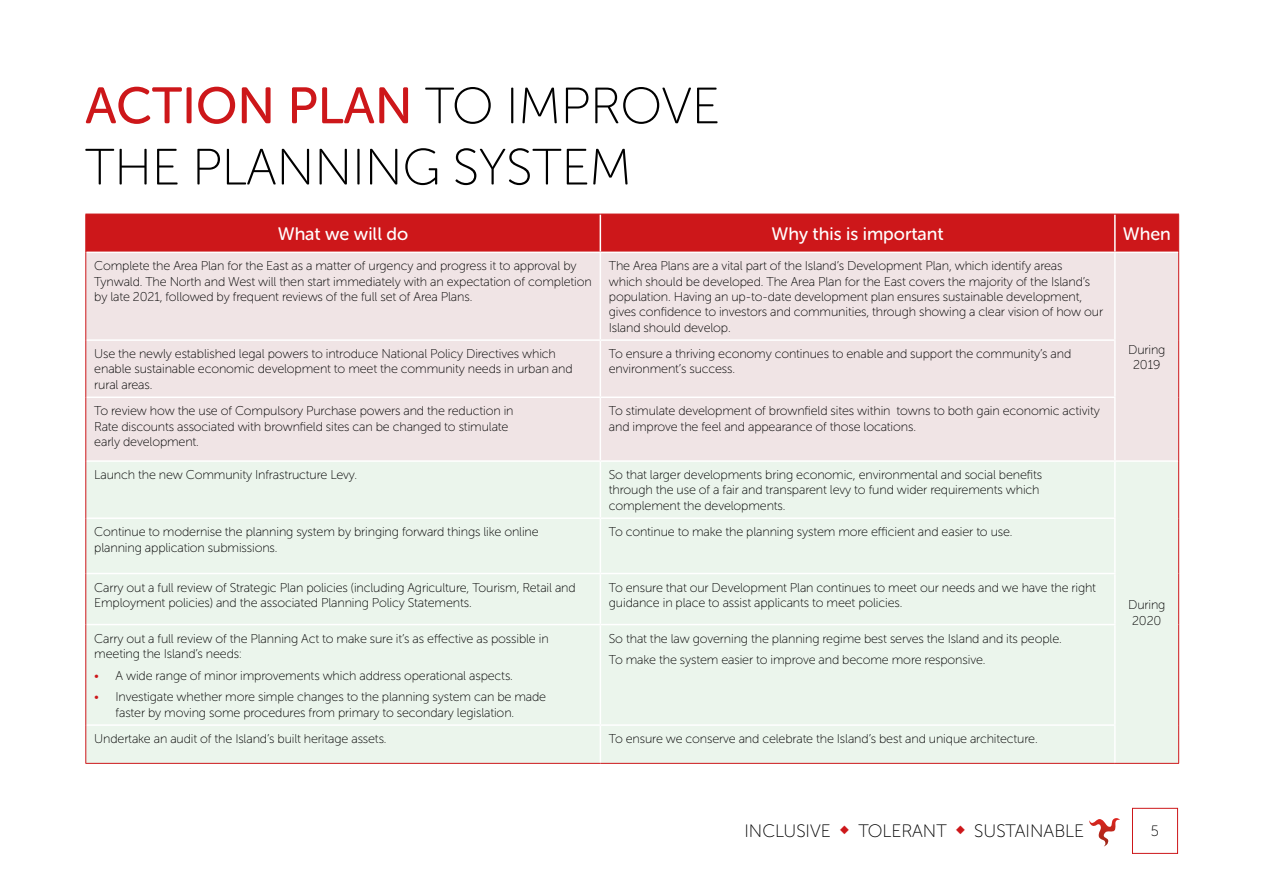
<style>
.page{position:relative;width:1263px;height:893px;background:#fff}
.page>*{position:absolute;margin:0;border:0;box-sizing:border-box;transform-origin:0 0}
.t1{font:51px "Museo Sans Rounded 500";letter-spacing:-.005em;color:#cd171a}
.t2{font:51px "Museo Sans Rounded 100";letter-spacing:-.005em;color:#000}
.t3{font:18px "Museo Sans Rounded 500";color:#fff}
.t4{font:18px "Museo Sans Rounded 100";color:#000}
.t5{font:15px "Museo Sans Rounded 100";color:#000}
.t6{font:12.75px/15.3px "Museo Sans Rounded 100";letter-spacing:-.01em;color:#000}
.s1{font-family:"Museo Sans Rounded 100";color:#000}
.s2{color:#cd171a}
</style>
<div class="page">
<div style="left:1132px;top:808px;width:46px;height:46px;background:#fff;border:1px solid #cd171a"></div>
<svg style="left:1089px;top:818px;width:31px;height:28px"></svg>
<div style="left:86px;top:215px;width:1092px;height:37px;background:#cd171a"></div>
<div style="left:86px;top:253px;width:1092px;height:207px;background:#f0e4e5"></div>
<div style="left:86px;top:462px;width:1092px;height:301px;background:#ebf5ec"></div>
<hr style="left:600px;top:214px;width:1px;height:38px;background:#fff">
<hr style="left:1114px;top:214px;width:2px;height:38px;background:#fff">
<hr style="left:600px;top:253px;width:1px;height:86px;background:#fff">
<hr style="left:1114px;top:253px;width:2px;height:86px;background:#fff">
<hr style="left:86px;top:339px;width:514px;height:2px;background:#fff">
<hr style="left:600px;top:339px;width:516px;height:2px;background:#fff">
<hr style="left:600px;top:341px;width:1px;height:55px;background:#fff">
<hr style="left:1114px;top:341px;width:2px;height:55px;background:#fff">
<hr style="left:86px;top:396px;width:514px;height:2px;background:#fff">
<hr style="left:600px;top:396px;width:516px;height:2px;background:#fff">
<hr style="left:600px;top:398px;width:1px;height:62px;background:#fff">
<hr style="left:1114px;top:398px;width:2px;height:62px;background:#fff">
<hr style="left:600px;top:462px;width:1px;height:55px;background:#fff">
<hr style="left:1114px;top:462px;width:2px;height:55px;background:#fff">
<hr style="left:86px;top:517px;width:514px;height:2px;background:#fff">
<hr style="left:600px;top:517px;width:516px;height:2px;background:#fff">
<hr style="left:600px;top:519px;width:1px;height:54px;background:#fff">
<hr style="left:1114px;top:519px;width:2px;height:54px;background:#fff">
<hr style="left:86px;top:573px;width:514px;height:1px;background:#fff">
<hr style="left:600px;top:573px;width:516px;height:1px;background:#fff">
<hr style="left:600px;top:574px;width:1px;height:50px;background:#fff">
<hr style="left:1114px;top:574px;width:2px;height:50px;background:#fff">
<hr style="left:86px;top:624px;width:514px;height:1px;background:#fff">
<hr style="left:600px;top:624px;width:516px;height:1px;background:#fff">
<hr style="left:600px;top:625px;width:1px;height:99px;background:#fff">
<hr style="left:1114px;top:625px;width:2px;height:99px;background:#fff">
<hr style="left:86px;top:724px;width:514px;height:2px;background:#fff">
<hr style="left:600px;top:724px;width:516px;height:2px;background:#fff">
<hr style="left:600px;top:726px;width:1px;height:37px;background:#fff">
<hr style="left:1114px;top:726px;width:2px;height:37px;background:#fff">
<hr style="left:85px;top:214px;width:515px;height:1px;background:#cd171a">
<hr style="left:85px;top:214px;width:1px;height:38px;background:#cd171a">
<hr style="left:600px;top:214px;width:515px;height:1px;background:#cd171a">
<hr style="left:1115px;top:214px;width:64px;height:1px;background:#cd171a">
<hr style="left:1178px;top:214px;width:1px;height:38px;background:#cd171a">
<hr style="left:85px;top:252px;width:1px;height:88px;background:#cd171a">
<hr style="left:1178px;top:252px;width:1px;height:88px;background:#cd171a">
<hr style="left:1178px;top:340px;width:1px;height:57px;background:#cd171a">
<hr style="left:1178px;top:397px;width:1px;height:64px;background:#cd171a">
<hr style="left:85px;top:340px;width:1px;height:57px;background:#cd171a">
<hr style="left:85px;top:397px;width:1px;height:64px;background:#cd171a">
<hr style="left:85px;top:461px;width:1px;height:57px;background:#cd171a">
<hr style="left:1178px;top:461px;width:1px;height:57px;background:#cd171a">
<hr style="left:85px;top:518px;width:1px;height:55px;background:#cd171a">
<hr style="left:1178px;top:518px;width:1px;height:55px;background:#cd171a">
<hr style="left:85px;top:573px;width:1px;height:51px;background:#cd171a">
<hr style="left:1178px;top:573px;width:1px;height:51px;background:#cd171a">
<hr style="left:85px;top:624px;width:1px;height:101px;background:#cd171a">
<hr style="left:1178px;top:624px;width:1px;height:101px;background:#cd171a">
<hr style="left:85px;top:725px;width:1px;height:38px;background:#cd171a">
<hr style="left:1178px;top:725px;width:1px;height:38px;background:#cd171a">
<hr style="left:85px;top:763px;width:515px;height:1px;background:#cd171a">
<hr style="left:600px;top:763px;width:515px;height:1px;background:#cd171a">
<hr style="left:1115px;top:763px;width:64px;height:1px;background:#cd171a">
<h1 class="t1" style="left:85px;top:78px;width:636px">ACTION PLAN <span class="s1">TO IMPROVE</span></h1>
<h1 class="t2" style="left:85px;top:140px;width:548px">THE PLANNING SYSTEM</h1>
<h2 class="t3" style="left:278px;top:224px;width:132px">What we will do</h2>
<h2 class="t3" style="left:772px;top:224px;width:174px">Why this is important</h2>
<h2 class="t3" style="left:1123px;top:224px;width:49px">When</h2>
<p class="t6" style="left:94px;top:259px;width:499px">Complete the Area Plan for the East as a matter of urgency and progress it to approval by<br>Tynwald. The North and West will then start immediately with an expectation of completion by late 2021, followed by frequent reviews of the full set of Area Plans.</p>
<p class="t6" style="left:609px;top:259px;width:496px">The Area Plans are a vital part of the Island’s Development Plan, which identify areas<br>which should be developed. The Area Plan for the East covers the majority of the Island’s population. Having an up-to-date development plan ensures sustainable development, gives confidence to investors and communities, through showing a clear vision of how our Island should develop.</p>
<p class="t6" style="left:1128px;top:342px;width:39px;text-align:center">During<br>2019</p>
<p class="t6" style="left:94px;top:346px;width:480px">Use the newly established legal powers to introduce National Policy Directives which enable sustainable economic development to meet the community needs in urban and rural areas.</p>
<p class="t6" style="left:609px;top:346px;width:464px">To ensure a thriving economy continues to enable and support the community’s and environment’s success.</p>
<p class="t6" style="left:94px;top:403px;width:421px">To review how the use of Compulsory Purchase powers and the reduction in<br>Rate discounts associated with brownfield sites can be changed to stimulate early development.</p>
<p class="t6" style="left:609px;top:403px;width:492px">To stimulate development of brownfield sites within towns to both gain economic activity and improve the feel and appearance of those locations.</p>
<p class="t6" style="left:94px;top:467px;width:264px">Launch the new Community Infrastructure Levy.</p>
<p class="t6" style="left:609px;top:467px;width:435px">So that larger developments bring economic, environmental and social benefits through the use of a fair and transparent levy to fund wider requirements which complement the developments.</p>
<p class="t6" style="left:94px;top:524px;width:446px">Continue to modernise the planning system by bringing forward things like online planning application submissions.</p>
<p class="t6" style="left:609px;top:524px;width:405px">To continue to make the planning system more efficient and easier to use.</p>
<p class="t6" style="left:94px;top:580px;width:483px">Carry out a full review of Strategic Plan policies (including Agriculture, Tourism, Retail and<br>Employment policies) and the associated Planning Policy Statements.</p>
<p class="t6" style="left:609px;top:580px;width:489px">To ensure that our Development Plan continues to meet our needs and we have the right guidance in place to assist applicants to meet policies.</p>
<p class="t6" style="left:94px;top:631px;width:456px">Carry out a full review of the Planning Act to make sure it’s as effective as possible in meeting the Island’s needs:</p>
<p class="t6" style="left:94px;top:668px;width:420px"><span class="s2">•</span> A wide range of minor improvements which address operational aspects.</p>
<p class="t6" style="left:116px;top:689px;width:432px;text-indent:-21px"><span class="s2">•</span> Investigate whether more simple changes to the planning system can be made faster by moving some procedures from primary to secondary legislation.</p>
<p class="t6" style="left:609px;top:627px;width:454px;line-height:21.8px">So that the law governing the planning regime best serves the Island and its people.<br>To make the system easier to improve and become more responsive.</p>
<p class="t6" style="left:94px;top:731px;width:294px">Undertake an audit of the Island’s built heritage assets.</p>
<p class="t6" style="left:609px;top:731px;width:430px">To ensure we conserve and celebrate the Island’s best and unique architecture.</p>
<p class="t6" style="left:1128px;top:597px;width:39px;text-align:center">During<br>2020</p>
<h2 class="t4" style="left:744px;top:821px;width:341px">INCLUSIVE <sup>◆</sup> TOLERANT <sup>◆</sup> SUSTAINABLE</h2>
<p class="t5" style="left:1151px;top:823px;width:10px">5</p>
</div>
